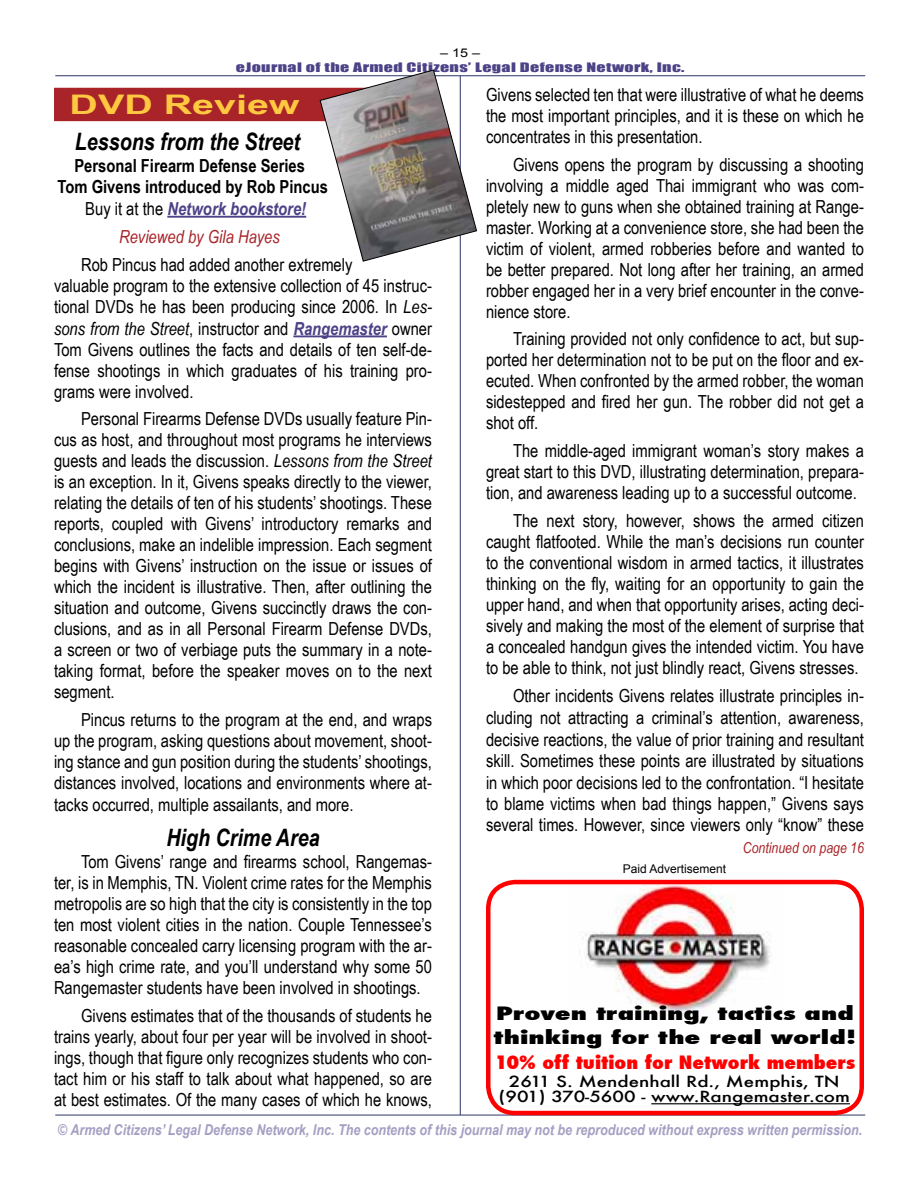
<style>
.page{position:relative;width:918px;height:1188px;background:#fff}
.page>*{position:absolute;margin:0;border:0;box-sizing:border-box;transform-origin:0 0}
.t1{font:700 27px "Arial Narrow";color:#ffc841;scale:1.78 1}
.t2{font:italic 700 24px "Arial Narrow";color:#000}
.t3{font:18px/21px "Arial Narrow";color:#000;text-align:justify}
.t4{font:700 18px/21.6px "Arial Narrow";color:#000;text-align:center}
.t5{font:800 condensed 18px/23.4px "Futura";color:#000;scale:1.63 1}
.t6{font:800 condensed 18px "Futura";color:#f00;scale:1.19 1}
.t7{font:italic 18px "Arial Narrow";color:#a82428}
.t8{font:italic 700 15px "Arial Narrow";color:#a5a0c3}
.t9{font:500 15px/15px "Futura";color:#000;text-align:center;scale:1.25 1}
.t10{font:italic 15px "Arial Narrow";color:#a82428}
.t11{font:12px "Impact";letter-spacing:.02em;color:#4c4287;scale:1.5 1}
.t12{font:12px "Arial";color:#000}
.t13{font:12px "Arial";color:#000;scale:1.2 1}
.s1{font-weight:400}
.s2{font-style:italic;color:#4c4287}
.s3{font-style:italic}
.s4{font-weight:700;font-style:italic;color:#4c4287}
</style>
<div class="page">
<hr style="left:55px;top:1115px;width:810px;height:1px;background:#2c3466">
<hr style="left:460px;top:76px;width:1px;height:1039px;background:#2c3466">
<hr style="left:55px;top:75px;width:810px;height:1px;background:#2c3466">
<hr style="left:167px;top:216px;width:139px;height:2px;background:#4c4287">
<hr style="left:293px;top:335px;width:94px;height:2px;background:#4c4287">
<img style="left:568px;top:876px;width:216px;height:140px">
<hr style="left:651px;top:1103px;width:199px;height:1px;background:#000">
<div style="left:486px;top:880px;width:378px;height:235px;border:4px solid #f00;border-radius:27px"></div>
<div style="left:55px;top:88px;width:376px;height:33px;background:#a82428"></div>
<svg style="left:319px;top:69px;width:158px;height:193px"></svg>
<p class="t13" style="left:440px;top:47px;width:35px">– 15 –</p>
<p class="t11" style="left:236px;top:57px;width:301px">eJournal of the Armed Citizens’ Legal Defense Network, Inc.</p>
<h1 class="t1" style="left:70px;top:84px;width:131px">DVD Review</h1>
<p class="t3" style="left:486px;top:83px;width:380px">Givens selected ten that were illustrative of what he deems the most important principles, and it is these on which he concentrates in this presentation.</p>
<p class="t3" style="left:486px;top:153px;width:380px;text-indent:27px">Givens opens the program by discussing a shooting involving a middle aged Thai immigrant who was com&shy;pletely new to guns when she obtained training at Range&shy;master. Working at a convenience store, she had been the victim of violent, armed robberies before and wanted to be better prepared. Not long after her training, an armed robber engaged her in a very brief encounter in the conve&shy;nience store.</p>
<p class="t3" style="left:486px;top:328px;width:379px;text-indent:27px">Training provided not only confidence to act, but sup&shy;ported her determination not to be put on the floor and ex&shy;ecuted. When confronted by the armed robber, the woman sidestepped and fired her gun. The robber did not get a shot off.</p>
<p class="t3" style="left:486px;top:440px;width:379px;text-indent:27px">The middle-aged immigrant woman’s story makes a great start to this DVD, illustrating determination, prepara&shy;tion, and awareness leading up to a successful outcome.</p>
<p class="t3" style="left:486px;top:509px;width:380px;text-indent:27px">The next story, however, shows the armed citizen caught flatfooted. While the man’s decisions run counter to the conventional wisdom in armed tactics, it illustrates thinking on the fly, waiting for an opportunity to gain the upper hand, and when that opportunity arises, acting deci&shy;sively and making the most of the element of surprise that a concealed handgun gives the intended victim. You have to be able to think, not just blindly react, Givens stresses.</p>
<p class="t3" style="left:486px;top:685px;width:380px;line-height:21.5px;text-indent:27px">Other incidents Givens relates illustrate principles in&shy;cluding not attracting a criminal’s attention, awareness, decisive reactions, the value of prior training and resultant skill. Sometimes these points are illustrated by situations in which poor decisions led to the confrontation. “I hesitate to blame victims when bad things happen,” Givens says several times. However, since viewers only “know” these</p>
<p class="t10" style="left:743px;top:837px;width:123px">Continued on page 16</p>
<h2 class="t2" style="left:75px;top:123px;width:227px">Lessons from the Street</h2>
<p class="t4" style="left:58px;top:154px;width:272px">Personal Firearm Defense Series<br>Tom Givens introduced by Rob Pincus<br><span class="s1">Buy it at the</span> <span class="s2">Network bookstore!</span></p>
<p class="t7" style="left:119px;top:224px;width:162px">Reviewed by Gila Hayes</p>
<p class="t3" style="left:54px;top:253px;width:380px;text-align:left;text-indent:27px">Rob Pincus had added another extremely<br>valuable program to the extensive collection of 45 instruc&shy;tional DVDs he has been producing since 2006. In <span class="s3">Les&shy;sons from the Street</span>, instructor and <span class="s4">Rangemaster</span> owner Tom Givens outlines the facts and details of ten self-de&shy;fense shootings in which graduates of his training pro&shy;grams were involved.</p>
<p class="t3" style="left:54px;top:408px;width:380px;text-indent:27px">Personal Firearms Defense DVDs usually feature Pin&shy;cus as host, and throughout most programs he interviews guests and leads the discussion. <span class="s3">Lessons from the Street </span>is an exception. In it, Givens speaks directly to the viewer, relating the details of ten of his students’ shootings. These reports, coupled with Givens’ introductory remarks and conclusions, make an indelible impression. Each segment begins with Givens’ instruction on the issue or issues of which the incident is illustrative. Then, after outlining the situation and outcome, Givens succinctly draws the con&shy;clusions, and as in all Personal Firearm Defense DVDs, a screen or two of verbiage puts the summary in a note&shy;taking format, before the speaker moves on to the next segment.</p>
<p class="t3" style="left:54px;top:709px;width:380px;text-indent:27px">Pincus returns to the program at the end, and wraps up the program, asking questions about movement, shoot&shy;ing stance and gun position during the students’ shootings, distances involved, locations and environments where at&shy;tacks occurred, multiple assailants, and more.</p>
<h2 class="t2" style="left:166px;top:820px;width:155px">High Crime Area</h2>
<p class="t3" style="left:54px;top:850px;width:380px;text-indent:27px">Tom Givens’ range and firearms school, Rangemas&shy;ter, is in Memphis, TN. Violent crime rates for the Memphis metropolis are so high that the city is consistently in the top ten most violent cities in the nation. Couple Tennessee’s reasonable concealed carry licensing program with the ar&shy;ea’s high crime rate, and you’ll understand why some 50<br>Rangemaster students have been involved in shootings.</p>
<p class="t3" style="left:54px;top:1004px;width:380px;text-indent:27px">Givens estimates that of the thousands of students he trains yearly, about four per year will be involved in shoot&shy;ings, though that figure only recognizes students who con&shy;tact him or his staff to talk about what happened, so are at best estimates. Of the many cases of which he knows,</p>
<p class="t12" style="left:623px;top:862px;width:105px">Paid Advertisement</p>
<p class="t5" style="left:493px;top:1002px;width:224px">Proven training, tactics and thinking for the real world!</p>
<p class="t6" style="left:494px;top:1050px;width:305px">10% off tuition for Network members</p>
<p class="t9" style="left:499px;top:1074px;width:283px">2611 S. Mendenhall Rd., Memphis, TN (901) 370-5600 - www.Rangemaster.com</p>
<p class="t8" style="left:58px;top:1119px;width:806px">© Armed Citizens’ Legal Defense Network, Inc. The contents of this journal may not be reproduced without express written permission.</p>
</div>
